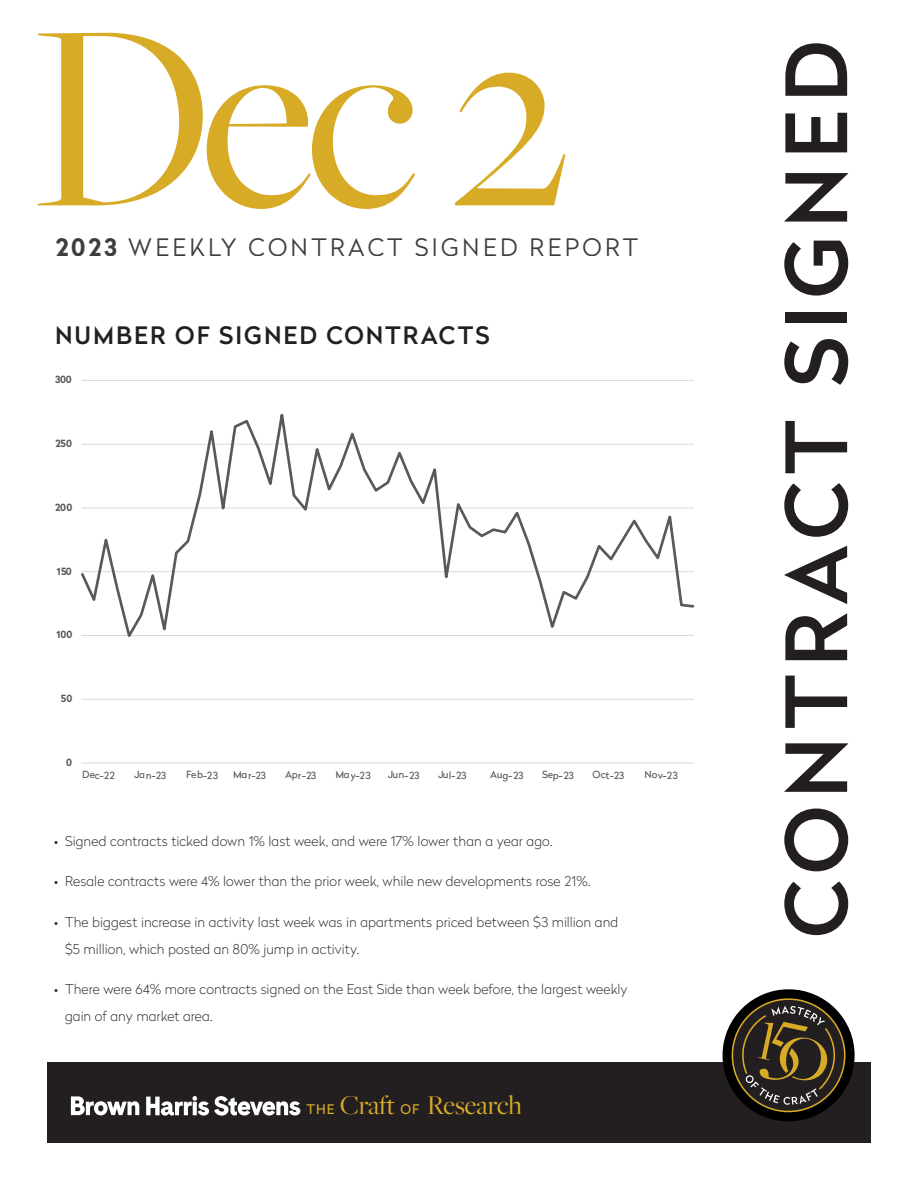
<style>
.page{position:relative;width:918px;height:1188px;background:#fff}
.page>*{position:absolute;margin:0;border:0;box-sizing:border-box;transform-origin:0 0}
.t1{font:274.95px "Freight Big Pro";color:#d8ab27}
.t2{font:500 84px "Radikal";letter-spacing:.09em;color:#231f20}
.t3{font:28.2px "Freight Big Pro";letter-spacing:-.01em;color:#d8ab27}
.t4{font:300 24px "Radikal";letter-spacing:.14em;color:#231f20}
.t5{font:500 24px "Radikal";letter-spacing:.085em;color:#231f20}
.t6{font:100 13.5px/27px "Radikal";letter-spacing:.01em;color:#231f20}
.t7{font:9.9px "Radikal";color:#595959}
.t8{font:700 9.9px "Radikal";letter-spacing:-.01em;color:#595959}
.s1{font-weight:700}
.s2{font-family:"Radikal";font-size:13.2px}
</style>
<div class="page">
<div style="left:47px;top:1062px;width:824px;height:81px;background:#231f20"></div>
<svg style="left:71px;top:1096px;width:68px;height:19px"></svg>
<svg style="left:146px;top:1096px;width:154px;height:20px"></svg>
<svg style="left:722px;top:989px;width:133px;height:133px"></svg>
<hr style="left:81px;top:699px;width:613px;height:1px;background:#dad9d8">
<hr style="left:81px;top:380px;width:613px;height:1px;background:#dad9d8">
<hr style="left:81px;top:763px;width:613px;height:1px;background:#dad9d8">
<svg style="left:81px;top:413px;width:613px;height:224px"></svg>
<h1 class="t1" style="left:31px;top:-61px;width:538px">Dec 2</h1>
<h3 class="t4" style="left:56px;top:230px;width:584px"><span class="s1">2023</span> WEEKLY CONTRACT SIGNED REPORT</h3>
<h3 class="t5" style="left:55px;top:318px;width:436px">NUMBER OF SIGNED CONTRACTS</h3>
<p class="t8" style="left:55px;top:372px;width:18px">300</p>
<p class="t8" style="left:56px;top:436px;width:18px">250</p>
<p class="t8" style="left:55px;top:500px;width:19px">200</p>
<p class="t8" style="left:57px;top:564px;width:17px">150</p>
<p class="t8" style="left:56px;top:627px;width:17px">100</p>
<p class="t8" style="left:61px;top:691px;width:13px">50</p>
<p class="t8" style="left:66px;top:755px;width:7px">0</p>
<p class="t7" style="left:82px;top:768px;width:34px;rotate:1deg">Dec-22</p>
<p class="t7" style="left:134px;top:768px;width:33px;rotate:1deg">Jan-23</p>
<p class="t7" style="left:186px;top:768px;width:33px;rotate:1deg">Feb-23</p>
<p class="t7" style="left:233px;top:768px;width:34px;rotate:1deg">Mar-23</p>
<p class="t7" style="left:286px;top:768px;width:32px;rotate:1deg">Apr-23</p>
<p class="t7" style="left:336px;top:768px;width:37px;rotate:1deg">May-23</p>
<p class="t7" style="left:388px;top:768px;width:33px;rotate:1deg">Jun-23</p>
<p class="t7" style="left:438px;top:768px;width:30px;rotate:1deg">Jul-23</p>
<p class="t7" style="left:490px;top:768px;width:35px;rotate:1deg">Aug-23</p>
<p class="t7" style="left:542px;top:768px;width:33px;rotate:1deg">Sep-23</p>
<p class="t7" style="left:593px;top:768px;width:33px;rotate:1deg">Oct-23</p>
<p class="t7" style="left:645px;top:768px;width:35px;rotate:1deg">Nov-23</p>
<p class="t6" style="left:54px;top:827px;width:500px">• Signed contracts ticked down 1% last week, and were 17% lower than a year ago.</p>
<p class="t6" style="left:54px;top:867px;width:538px">• Resale contracts were 4% lower than the prior week, while new developments rose 21%.</p>
<p class="t6" style="left:65px;top:908px;width:555px;text-indent:-11px">• The biggest increase in activity last week was in apartments priced between $3 million and $5 million, which posted an 80% jump in activity.</p>
<p class="t6" style="left:65px;top:975px;width:564px;text-indent:-11px">• There were 64% more contracts signed on the East Side than week before, the largest weekly gain of any market area.</p>
<h3 class="t3" style="left:307px;top:1087px;width:217px"><span class="s2">THE</span> Craft <span class="s2">OF</span> Research</h3>
<h2 class="t2" style="left:756px;top:938px;width:899px;rotate:-90deg">CONTRACT SIGNED</h2>
</div>
